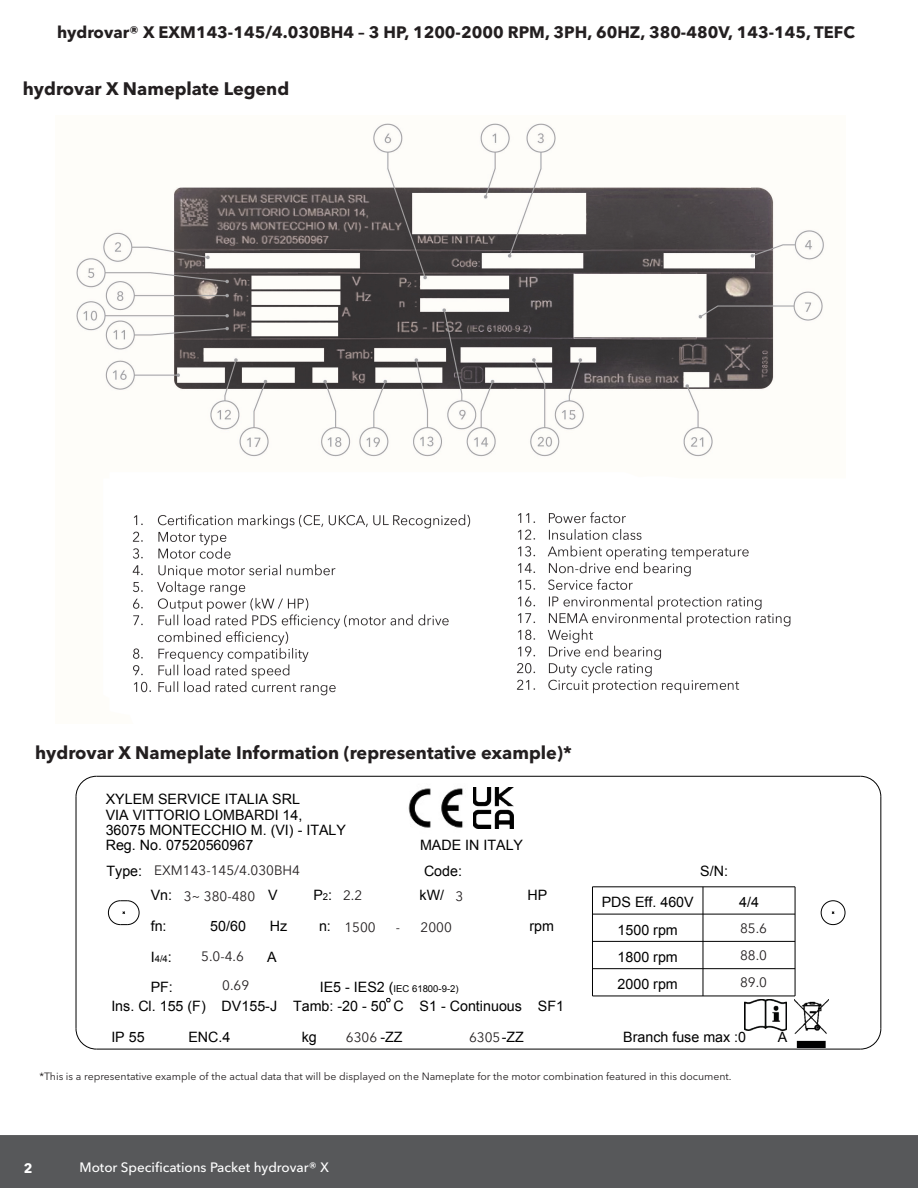
<style>
.page{position:relative;width:918px;height:1188px;background:#fff}
.page>*{position:absolute;margin:0;border:0;box-sizing:border-box;transform-origin:0 0}
.t1{font:700 18px "Avenir Next LT Pro";color:#231f20}
.t2{font:700 16.5px "Avenir Next LT Pro";color:#231f20}
.t3{font:14.25px/15.3px "Arial WGL";color:#000}
.t4{font:13.5px "Avenir Next LT Pro";color:#231f20}
.t5{font:500 13.5px "Avenir Next LT Pro";color:#fff}
.t6{font:700 13.5px "Avenir Next";color:#fff}
.t7{font:10.5px "Avenir Next LT Pro";color:#231f20}
.t8{font:9.45px "Arial WGL";color:#000}
.s1{font-size:9.45px}
.s2{font-size:14.25px}
.s3{font-family:"Arial WGL";font-size:14.25px;color:#000}
</style>
<div class="page">
<div style="left:0;top:1135px;width:918px;height:53px;background:#57585a"></div>
<img style="left:76px;top:123px;width:748px;height:573px">
<img style="left:473px;top:788px;width:40px;height:41px">
<img style="left:795px;top:1000px;width:34px;height:47px">
<img style="left:745px;top:1000px;width:41px;height:30px">
<hr style="left:76px;top:797px;width:1px;height:232px;background:#000">
<hr style="left:96px;top:1049px;width:764px;height:1px;background:#000">
<hr style="left:96px;top:776px;width:764px;height:1px;background:#000">
<hr style="left:881px;top:797px;width:1px;height:232px;background:#000">
<svg style="left:860px;top:776px;width:21px;height:21px"></svg>
<svg style="left:76px;top:776px;width:21px;height:21px"></svg>
<svg style="left:76px;top:1029px;width:21px;height:20px"></svg>
<svg style="left:860px;top:1029px;width:21px;height:20px"></svg>
<svg style="left:108px;top:900px;width:31px;height:25px"></svg>
<div style="left:821px;top:901px;width:24px;height:24px;border:1px solid #000;border-radius:50%"></div>
<hr style="left:592px;top:887px;width:203px;height:1px;background:#000">
<hr style="left:592px;top:887px;width:1px;height:109px;background:#000">
<hr style="left:592px;top:914px;width:203px;height:1px;background:#000">
<hr style="left:592px;top:941px;width:203px;height:1px;background:#000">
<hr style="left:592px;top:968px;width:203px;height:1px;background:#000">
<hr style="left:592px;top:996px;width:203px;height:1px;background:#000">
<hr style="left:703px;top:887px;width:1px;height:109px;background:#000">
<hr style="left:795px;top:887px;width:1px;height:109px;background:#000">
<img style="left:408px;top:788px;width:55px;height:40px">
<p class="t2" style="left:57px;top:23px;width:799px">hydrovar® X EXM143-145/4.030BH4 – 3 HP, 1200-2000 RPM, 3PH, 60HZ, 380-480V, 143-145, TEFC</p>
<p class="t1" style="left:23px;top:77px;width:268px">hydrovar X Nameplate Legend</p>
<p class="t1" style="left:35px;top:742px;width:538px">hydrovar X Nameplate Information (representative example)*</p>
<p class="t3" style="left:106px;top:792px;width:242px">XYLEM SERVICE ITALIA SRL<br>VIA VITTORIO LOMBARDI 14,<br>36075 MONTECCHIO M. (VI) - ITALY<br>Reg. No. 07520560967</p>
<p class="t3" style="left:420px;top:838px;width:105px">MADE IN ITALY</p>
<p class="t3" style="left:107px;top:863px;width:37px">Type:</p>
<p class="t3" style="left:424px;top:863px;width:40px">Code:</p>
<p class="t3" style="left:700px;top:863px;width:29px">S/N:</p>
<p class="t3" style="left:151px;top:888px;width:99px">Vn: 380 - 480</p>
<p class="t3" style="left:268px;top:888px;width:11px">V</p>
<p class="t3" style="left:313px;top:888px;width:20px">P<span class="s1">2</span>:</p>
<p class="t3" style="left:420px;top:888px;width:26px">kW/</p>
<p class="t3" style="left:527px;top:888px;width:21px">HP</p>
<p class="t3" style="left:151px;top:919px;width:17px">fn:</p>
<p class="t3" style="left:210px;top:919px;width:37px">50/60</p>
<p class="t3" style="left:270px;top:919px;width:19px">Hz</p>
<p class="t3" style="left:319px;top:919px;width:13px">n:</p>
<p class="t3" style="left:529px;top:919px;width:26px">rpm</p>
<p class="t8" style="left:151px;top:952px;width:23px"><span class="s2">I</span>4/4<span class="s2">:</span></p>
<p class="t3" style="left:267px;top:949px;width:11px">A</p>
<p class="t3" style="left:151px;top:980px;width:24px">PF:</p>
<p class="t8" style="left:320px;top:983px;width:140px"><span class="s2">IE5 - IES2 (</span>IEC 61800-9-2)</p>
<p class="t3" style="left:111px;top:991px;width:454px;line-height:30.8px">Ins. Cl. 155 (F) DV155-J Tamb: -20 - 50 C S1 - Continuous SF1<br>IP 55</p>
<p class="t4" style="left:154px;top:863px;width:147px">EXM143-145/4.030BH4</p>
<p class="t4" style="left:343px;top:888px;width:21px">2.2</p>
<p class="t4" style="left:456px;top:888px;width:9px">3</p>
<p class="t4" style="left:184px;top:888px;width:73px">3~ 380-480</p>
<p class="t3" style="left:602px;top:895px;width:94px">PDS Eff. 460V</p>
<p class="t3" style="left:739px;top:895px;width:21px">4/4</p>
<p class="t3" style="left:618px;top:916px;width:62px;line-height:27.3px;text-align:justify">1500 rpm 1800 rpm 2000 rpm</p>
<p class="t4" style="left:344px;top:919px;width:33px">1500</p>
<p class="t4" style="left:396px;top:919px;width:57px">- 2000</p>
<p class="t4" style="left:740px;top:920px;width:28px">85.6</p>
<p class="t4" style="left:740px;top:947px;width:28px">88.0</p>
<p class="t4" style="left:740px;top:974px;width:28px">89.0</p>
<p class="t4" style="left:201px;top:948px;width:44px">5.0-4.6</p>
<p class="t4" style="left:222px;top:977px;width:28px">0.69</p>
<p class="t3" style="left:188px;top:1029px;width:44px">ENC.4</p>
<p class="t3" style="left:302px;top:1029px;width:17px">kg</p>
<p class="t4" style="left:346px;top:1029px;width:58px">6306 <span class="s3">-ZZ</span></p>
<p class="t4" style="left:469px;top:1029px;width:56px">6305<span class="s3">-ZZ</span></p>
<p class="t3" style="left:623px;top:1029px;width:124px">Branch fuse max :0</p>
<p class="t3" style="left:778px;top:1029px;width:11px">A</p>
<p class="t7" style="left:39px;top:1070px;width:694px">*This is a representative example of the actual data that will be displayed on the Nameplate for the motor combination featured in this document.</p>
<p class="t6" style="left:24px;top:1156px;width:10px">2</p>
<p class="t5" style="left:80px;top:1159px;width:251px">Motor Specifications Packet hydrovar® X</p>
</div>
